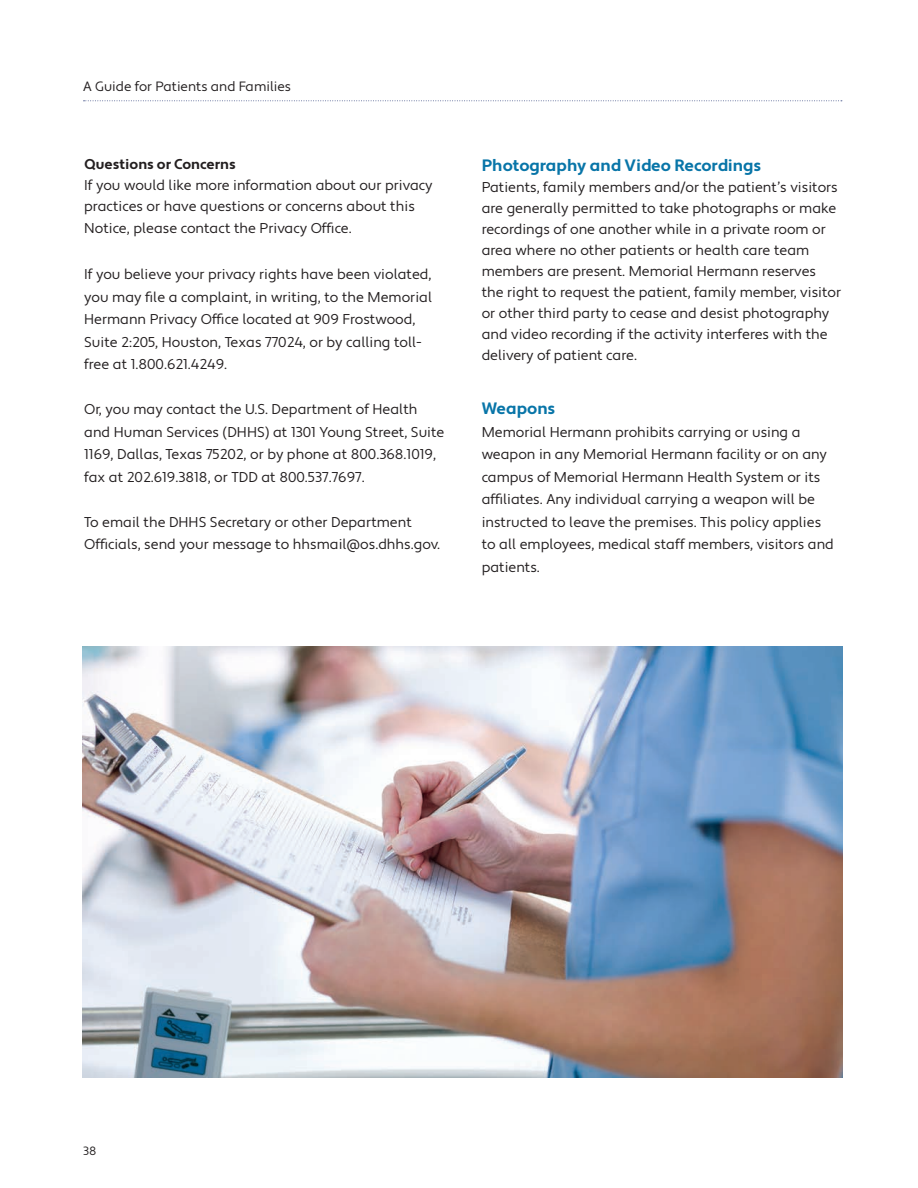
<style>
.page{position:relative;width:918px;height:1188px;background:#fff}
.page>*{position:absolute;margin:0;border:0;box-sizing:border-box;transform-origin:0 0}
.t1{font:700 16.5px "Apertura";color:#0875a8}
.t2{font:14.25px/22.5px "Apertura";color:#231f20}
.t3{font:700 14.25px "Apertura";color:#231f20}
.t4{font:13.5px "Apertura";color:#231f20}
.t5{font:12px "Apertura";color:#231f20}
</style>
<div class="page">
<svg style="left:84px;top:100px;width:758px;height:1px"></svg>
<img style="left:82px;top:647px;width:760px;height:431px">
<p class="t4" style="left:83px;top:78px;width:210px">A Guide for Patients and Families</p>
<p class="t3" style="left:84px;top:156px;width:153px">Questions or Concerns</p>
<p class="t2" style="left:84px;top:175px;width:350px;line-height:21.3px">If you would like more information about our privacy practices or have questions or concerns about this<br>Notice, please contact the Privacy Office.</p>
<p class="t2" style="left:84px;top:263px;width:349px">If you believe your privacy rights have been violated, you may file a complaint, in writing, to the Memorial Hermann Privacy Office located at 909 Frostwood, Suite 2:205, Houston, Texas 77024, or by calling toll&shy;free at 1.800.621.4249.</p>
<p class="t2" style="left:84px;top:398px;width:362px">Or, you may contact the U.S. Department of Health and Human Services (DHHS) at 1301 Young Street, Suite 1169, Dallas, Texas 75202, or by phone at 800.368.1019, fax at 202.619.3818, or TDD at 800.537.7697.</p>
<p class="t2" style="left:84px;top:511px;width:357px">To email the DHHS Secretary or other Department<br>Officials, send your message to hhsmail@os.dhhs.gov.</p>
<p class="t1" style="left:482px;top:155px;width:281px">Photography and Video Recordings</p>
<p class="t2" style="left:482px;top:177px;width:361px;line-height:21px">Patients, family members and/or the patient’s visitors are generally permitted to take photographs or make recordings of one another while in a private room or area where no other patients or health care team members are present. Memorial Hermann reserves the right to request the patient, family member, visitor or other third party to cease and desist photography and video recording if the activity interferes with the delivery of patient care.</p>
<p class="t1" style="left:482px;top:398px;width:75px">Weapons</p>
<p class="t2" style="left:482px;top:421px;width:354px">Memorial Hermann prohibits carrying or using a weapon in any Memorial Hermann facility or on any campus of Memorial Hermann Health System or its affiliates. Any individual carrying a weapon will be instructed to leave the premises. This policy applies to all employees, medical staff members, visitors and patients.</p>
<p class="t5" style="left:83px;top:1143px;width:15px">38</p>
</div>
